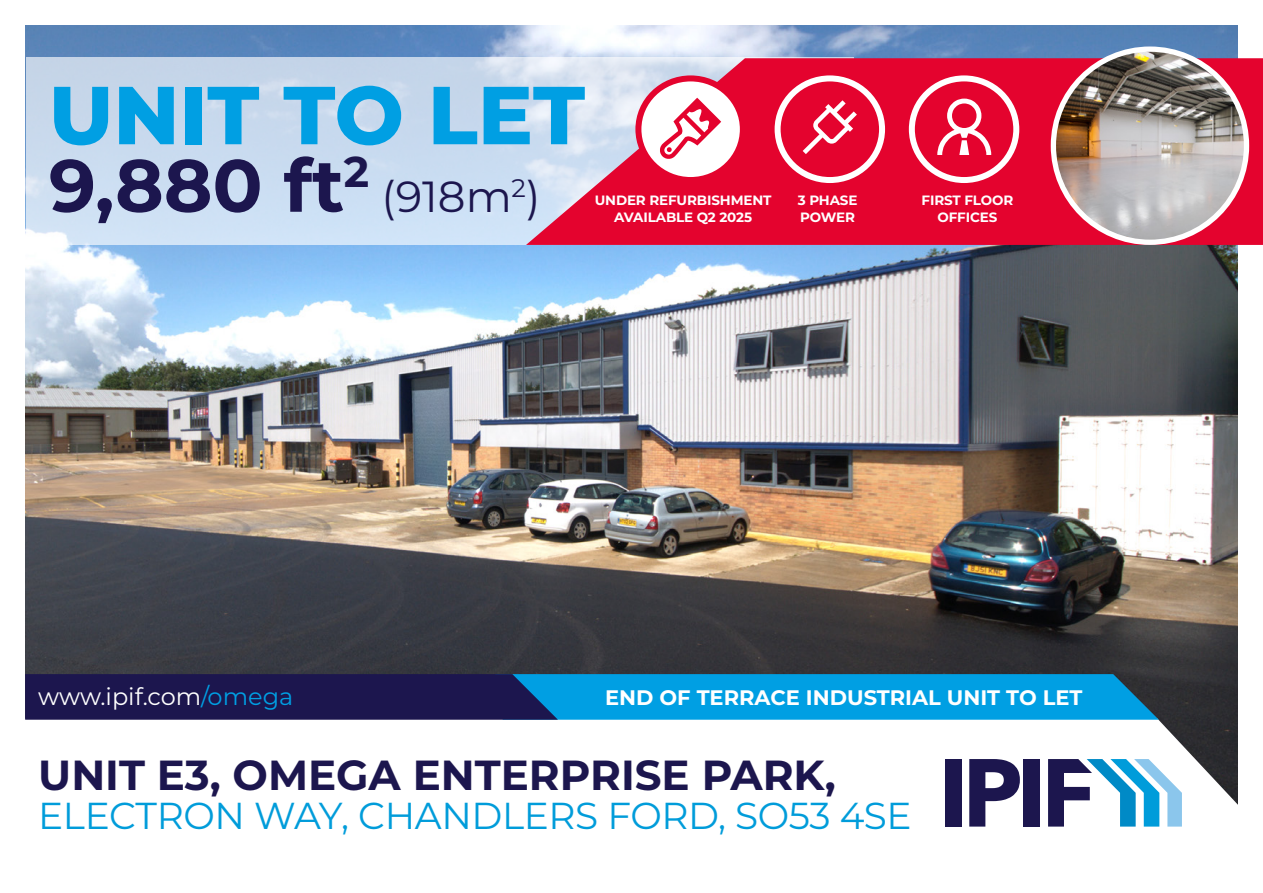
<style>
.page{position:relative;width:1263px;height:893px;background:#fff}
.page>*{position:absolute;margin:0;border:0;box-sizing:border-box;transform-origin:0 0}
.t1{font:800 82.05px "Montserrat";color:#009fe3}
.t2{font:700 73.8px "Montserrat";color:#1c164e}
.t3{font:43.5px "Montserrat";color:#1c164e}
.t4{font:700 42px "Montserrat";color:#1c164e}
.t5{font:37.5px "Montserrat";letter-spacing:-.01em;color:#009cda}
.t6{font:24px "Montserrat";color:#fff}
.t7{font:700 21px "Montserrat";color:#fff}
.t8{font:700 13.5px/16.2px "Montserrat";letter-spacing:-.01em;color:#fff;text-align:center}
.s1{color:#009fe3}
</style>
<div class="page">
<img style="left:26px;top:25px;width:1211px;height:694px">
<svg style="left:961px;top:719px;width:277px;height:108px"></svg>
<svg style="left:25px;top:674px;width:1134px;height:46px;background:#0f5f9c"></svg>
<div style="left:26px;top:58px;width:827px;height:187px;background:#c9dbef"></div>
<svg style="left:526px;top:58px;width:737px;height:187px;background:#e1395d"></svg>
<svg style="left:638px;top:78px;width:105px;height:102px;background:#fad9df"></svg>
<div style="left:635px;top:75px;width:111px;height:108px;border:6px solid #e4032e;border-radius:50%"></div>
<div style="left:778px;top:78px;width:104px;height:102px;background:#e4032e;border-radius:50%"></div>
<div style="left:775px;top:75px;width:110px;height:108px;border:6px solid #fff;border-radius:50%"></div>
<svg style="left:912px;top:78px;width:104px;height:102px;fill:#e4032e"></svg>
<div style="left:909px;top:75px;width:110px;height:108px;border:6px solid #fff;border-radius:50%"></div>
<div style="left:945px;top:759px;width:16px;height:68px;background:#1c164e"></div>
<div style="left:1024px;top:759px;width:16px;height:68px;background:#1c164e"></div>
<svg style="left:969px;top:759px;width:51px;height:68px"></svg>
<svg style="left:1048px;top:759px;width:134px;height:68px"></svg>
<img style="left:1053px;top:49px;width:193px;height:193px;border-radius:97px">
<div style="left:1051px;top:47px;width:198px;height:198px;border:5px solid #fff;border-radius:50%"></div>
<svg style="left:803px;top:100px;width:54px;height:54px"></svg>
<svg style="left:923px;top:94px;width:84px;height:66px"></svg>
<svg style="left:660px;top:98px;width:61px;height:61px;background:#f7b7c3"></svg>
<h1 class="t1" style="left:49px;top:55px;width:538px">UNIT TO LET</h1>
<h2 class="t2" style="left:49px;top:132px;width:322px">9,880 ft<sup>2</sup></h2>
<h3 class="t3" style="left:381px;top:166px;width:160px">(918m<sup>2</sup>)</h3>
<p class="t8" style="left:595px;top:192px;width:178px">UNDER REFURBISHMENT<br>AVAILABLE Q2 2025</p>
<p class="t8" style="left:798px;top:192px;width:61px;text-align:left">3 PHASE<br>POWER</p>
<p class="t8" style="left:922px;top:192px;width:93px">FIRST FLOOR<br>OFFICES</p>
<h3 class="t6" style="left:38px;top:680px;width:257px">www.ipif.com<span class="s1">/omega</span></h3>
<h3 class="t7" style="left:605px;top:682px;width:479px">END OF TERRACE INDUSTRIAL UNIT TO LET</h3>
<h3 class="t4" style="left:38px;top:744px;width:799px">UNIT E3, OMEGA ENTERPRISE PARK,</h3>
<h3 class="t5" style="left:38px;top:790px;width:875px">ELECTRON WAY, CHANDLERS FORD, SO53 4SE</h3>
</div>
